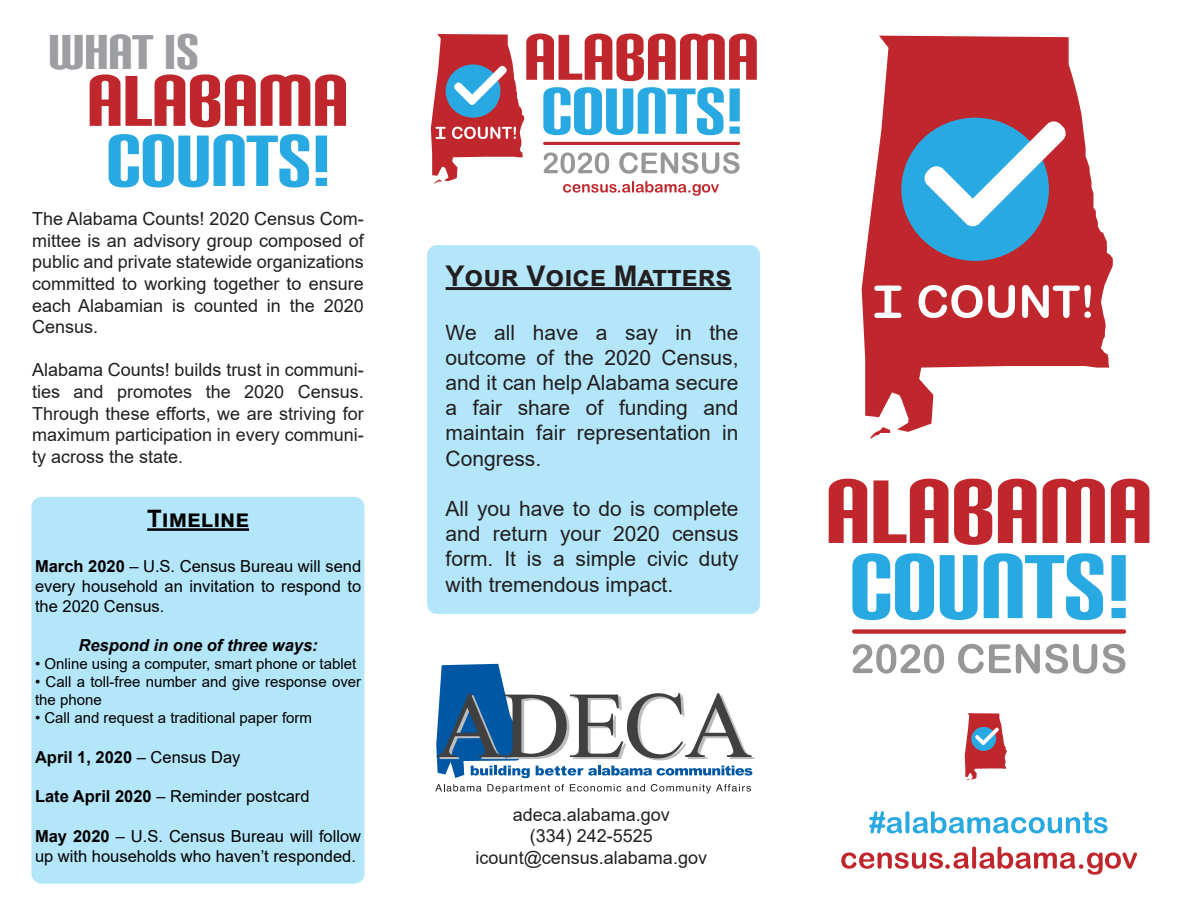
<style>
.page{position:relative;width:1188px;height:918px;background:#fff}
.page>*{position:absolute;margin:0;border:0;box-sizing:border-box;transform-origin:0 0}
.t1{font:47.4px "Carbon Bl";color:#9c9ea1}
.t2{font:700 28.5px "Arial";color:#231f20}
.t3{font:700 24px "Arial";color:#000}
.t4{font:21px/25.2px "Arial";color:#231f20;text-align:justify}
.t5{font:18px/21.6px "Arial";color:#231f20;text-align:justify}
.t6{font:16.5px/19.8px "Arial";color:#000;text-align:justify}
.t7{font:italic 700 16.5px "Arial";color:#000}
.t8{font:700 16.5px "Arial";color:#000}
.t9{font:15px/18px "Arial";color:#000}
.s1{font-weight:700}
.s2{font-weight:400}
</style>
<div class="page">
<svg style="left:90px;top:74px;width:256px;height:53px"></svg>
<svg style="left:109px;top:134px;width:200px;height:53px"></svg>
<svg style="left:316px;top:136px;width:11px;height:50px"></svg>
<div style="left:427px;top:245px;width:333px;height:369px;background:#b3e6f9;border-radius:10px"></div>
<div style="left:31px;top:497px;width:333px;height:387px;background:#b3e6f9;border-radius:10px"></div>
<svg style="left:436px;top:664px;width:318px;height:114px"></svg>
<svg style="left:435px;top:784px;width:46px;height:8px"></svg>
<svg style="left:487px;top:784px;width:77px;height:9px"></svg>
<svg style="left:570px;top:784px;width:51px;height:8px"></svg>
<svg style="left:627px;top:784px;width:18px;height:8px"></svg>
<svg style="left:651px;top:784px;width:100px;height:9px"></svg>
<svg style="left:431px;top:34px;width:326px;height:162px"></svg>
<hr style="left:446px;top:287px;width:285px;height:3px;background:#231f20">
<svg style="left:862px;top:36px;width:251px;height:396px;fill:#c0272d"></svg>
<svg style="left:871px;top:427px;width:19px;height:12px"></svg>
<svg style="left:853px;top:644px;width:91px;height:30px"></svg>
<svg style="left:958px;top:644px;width:139px;height:30px"></svg>
<svg style="left:1103px;top:644px;width:22px;height:30px"></svg>
<svg style="left:829px;top:479px;width:38px;height:64px"></svg>
<svg style="left:874px;top:479px;width:74px;height:64px"></svg>
<svg style="left:954px;top:479px;width:38px;height:66px"></svg>
<svg style="left:998px;top:479px;width:39px;height:64px"></svg>
<svg style="left:1043px;top:479px;width:62px;height:64px"></svg>
<svg style="left:1111px;top:479px;width:38px;height:64px"></svg>
<svg style="left:852px;top:553px;width:82px;height:67px"></svg>
<svg style="left:940px;top:555px;width:38px;height:65px"></svg>
<svg style="left:984px;top:553px;width:119px;height:67px"></svg>
<svg style="left:1112px;top:555px;width:14px;height:63px"></svg>
<div style="left:901px;top:118px;width:148px;height:143px;background:#29a9e1;border-radius:50%"></div>
<svg style="left:924px;top:121px;width:143px;height:106px"></svg>
<div style="left:852px;top:629px;width:274px;height:5px;background:#c0272d;border-radius:2px"></div>
<svg style="left:919px;top:285px;width:96px;height:33px"></svg>
<svg style="left:1022px;top:285px;width:69px;height:33px"></svg>
<svg style="left:874px;top:286px;width:28px;height:32px"></svg>
<svg style="left:869px;top:811px;width:239px;height:22px"></svg>
<svg style="left:841px;top:847px;width:296px;height:28px"></svg>
<svg style="left:965px;top:713px;width:42px;height:68px"></svg>
<hr style="left:147px;top:528px;width:102px;height:3px;background:#000">
<h1 class="t1" style="left:48px;top:25px;width:152px">WHAT IS</h1>
<p class="t5" style="left:32px;top:208px;width:333px">The Alabama Counts! 2020 Census Com&shy;mittee is an advisory group composed of public and private statewide organizations committed to working together to ensure each Alabamian is counted in the 2020<br>Census.</p>
<p class="t5" style="left:32px;top:359px;width:333px">Alabama Counts! builds trust in communi&shy;ties and promotes the 2020 Census.<br>Through these efforts, we are striving for maximum participation in every communi&shy;ty across the state.</p>
<h3 class="t3" style="left:147px;top:502px;width:103px">TIMELINE</h3>
<p class="t6" style="left:35px;top:556px;width:328px"><span class="s1">March 2020</span> – U.S. Census Bureau will send every household an invitation to respond to the 2020 Census.</p>
<p class="t7" style="left:78px;top:634px;width:241px">Respond in one of three ways:</p>
<p class="t9" style="left:35px;top:655px;width:323px">• Online using a computer, smart phone or tablet</p>
<p class="t9" style="left:35px;top:673px;width:328px">• Call a toll-free number and give response over the phone</p>
<p class="t9" style="left:35px;top:709px;width:279px">• Call and request a traditional paper form</p>
<p class="t8" style="left:35px;top:745px;width:207px">April 1, 2020 <span class="s2">– Census Day</span></p>
<p class="t6" style="left:35px;top:787px;width:276px"><span class="s1">Late April 2020</span> – Reminder postcard</p>
<p class="t6" style="left:35px;top:826px;width:328px"><span class="s1">May 2020</span> – U.S. Census Bureau will follow up with households who haven’t responded.</p>
<h2 class="t2" style="left:446px;top:255px;width:287px">YOUR VOICE MATTERS</h2>
<p class="t4" style="left:446px;top:319px;width:295px">We all have a say in the outcome of the 2020 Census, and it can help Alabama secure a fair share of funding and maintain fair representation in Congress.</p>
<p class="t4" style="left:446px;top:496px;width:295px">All you have to do is complete and return your 2020 census form. It is a simple civic duty with tremendous impact.</p>
<p class="t5" style="left:476px;top:804px;width:233px;text-align:center">adeca.alabama.gov<br>(334) 242-5525 icount@census.alabama.gov</p>
</div>
